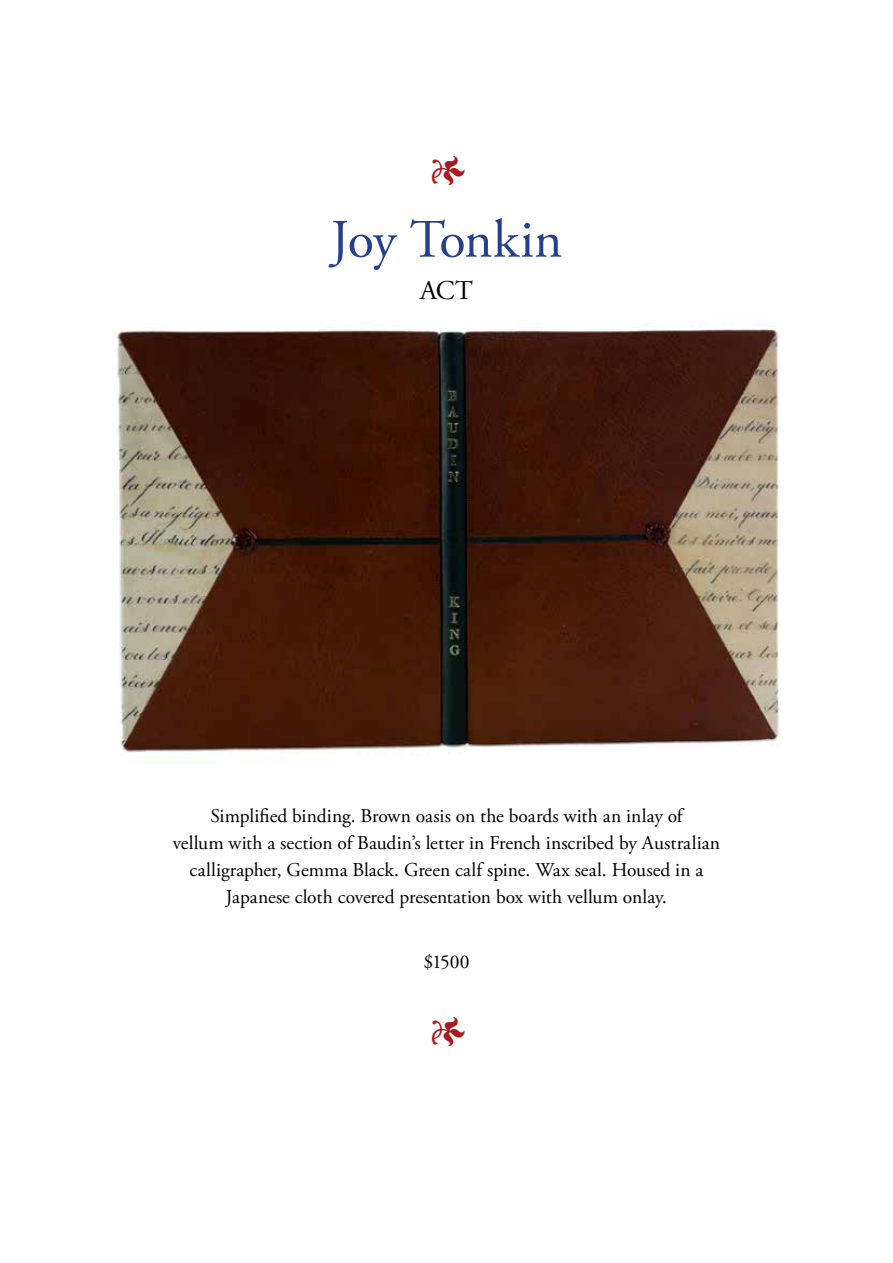
<style>
.page{position:relative;width:893px;height:1263px;background:#fff}
.page>*{position:absolute;margin:0;border:0;box-sizing:border-box;transform-origin:0 0}
.t1{font:54px "Adobe Garamond Pro";color:#25408f}
.t2{font:43.5px "Adobe Garamond Pro";color:#aa1a1e}
.t3{font:27px "Adobe Garamond Pro";color:#000}
.t4{font:19.5px/27px "Adobe Garamond Pro";letter-spacing:-.01em;color:#000;text-align:center}
</style>
<div class="page">
<img style="left:113px;top:329px;width:667px;height:423px">
<h2 class="t2" style="left:428px;top:145px;width:38px">1</h2>
<h1 class="t1" style="left:331px;top:207px;width:233px">Joy Tonkin</h1>
<h3 class="t3" style="left:420px;top:274px;width:54px">ACT</h3>
<p class="t4" style="left:173px;top:803px;width:549px">Simplified binding. Brown oasis on the boards with an inlay of<br>vellum with a section of Baudin’s letter in French inscribed by Australian calligrapher, Gemma Black. Green calf spine. Wax seal. Housed in a Japanese cloth covered presentation box with vellum onlay.</p>
<p class="t4" style="left:423px;top:949px;width:48px">$1500</p>
<h2 class="t2" style="left:428px;top:1006px;width:38px">1</h2>
</div>
